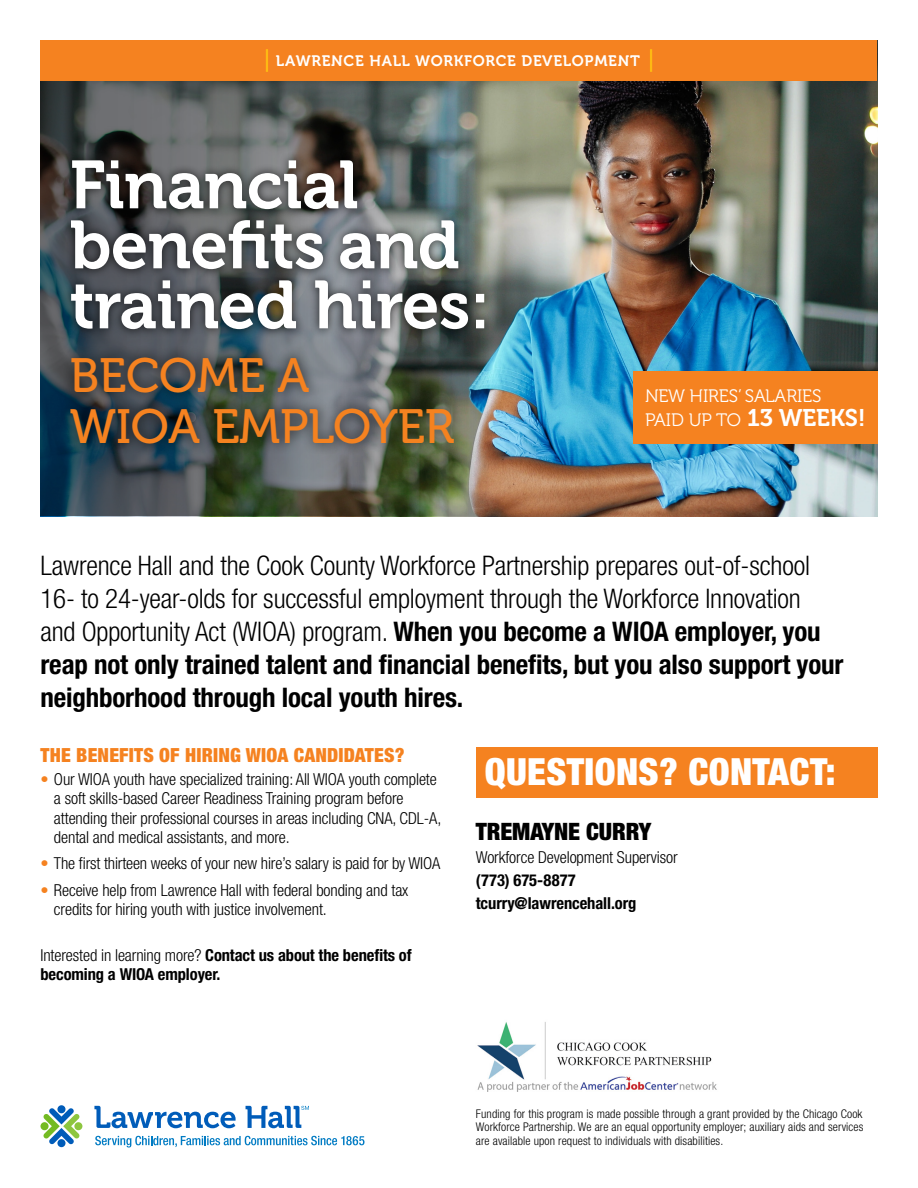
<style>
.page{position:relative;width:918px;height:1188px;background:#fff}
.page>*{position:absolute;margin:0;border:0;box-sizing:border-box;transform-origin:0 0}
.t1{font:67.5px/60px "Museo 700";letter-spacing:-.01em;color:#fff}
.t2{font:48px/51px "Museo 500";letter-spacing:-.005em;color:#f58220}
.t3{font:900 condensed 37.5px "Helvetica Neue LT Std";letter-spacing:.01em;color:#fff}
.t4{font:300 condensed 27px/33px "Helvetica Neue LT Std";letter-spacing:-.005em;color:#000}
.t5{font:900 condensed 24px "Helvetica Neue LT Std";letter-spacing:-.005em;color:#000}
.t6{font:900 condensed 19.5px "Helvetica Neue LT Std";letter-spacing:.01em;color:#f58220}
.t7{font:18px/24px "Museo 300";letter-spacing:-.005em;color:#fff}
.t8{font:300 condensed 16.5px/19.5px "Helvetica Neue LT Std";letter-spacing:-.005em;color:#000}
.t9{font:700 condensed 16.5px/19.5px "Helvetica Neue LT Std";letter-spacing:-.005em;color:#000}
.t10{font:15.15px "Museo 700";letter-spacing:.05em;color:#fff}
.t11{font:300 condensed 12px/13.5px "Helvetica Neue LT Std";letter-spacing:.01em;color:#000;text-align:justify}
.s1{font-family:"Museo 700";font-size:24px}
.s2{font-weight:700}
.s3{color:#f58220}
.s4{font-weight:300}
</style>
<div class="page">
<img style="left:489px;top:81px;width:389px;height:435px">
<img style="left:40px;top:81px;width:449px;height:435px">
<div style="left:40px;top:40px;width:838px;height:41px;background:#f58220"></div>
<hr style="left:650px;top:49px;width:2px;height:23px;background:#fdb913">
<hr style="left:266px;top:49px;width:2px;height:23px;background:#fdb913">
<div style="left:476px;top:747px;width:402px;height:51px;background:#f58220"></div>
<div style="left:62px;top:151px;width:432px;height:188px;background:#000;opacity:.75"></div>
<div style="left:59px;top:345px;width:407px;height:110px;background:#000;opacity:.75"></div>
<div style="left:633px;top:372px;width:245px;height:72px;background:#f58220"></div>
<svg style="left:94px;top:1106px;width:142px;height:22px"></svg>
<svg style="left:40px;top:1105px;width:42px;height:42px"></svg>
<svg style="left:95px;top:1136px;width:269px;height:12px"></svg>
<svg style="left:246px;top:1106px;width:63px;height:22px"></svg>
<img style="left:477px;top:1022px;width:240px;height:70px">
<p class="t10" style="left:276px;top:53px;width:366px">LAWRENCE HALL WORKFORCE DEVELOPMENT</p>
<h1 class="t1" style="left:70px;top:156px;width:422px">Financial benefits and trained hires:</h1>
<h2 class="t2" style="left:70px;top:350px;width:386px">BECOME A<br>WIOA EMPLOYER</h2>
<p class="t7" style="left:645px;top:384px;width:222px">NEW HIRES’ SALARIES<br>PAID UP TO <span class="s1">13 WEEKS!</span></p>
<p class="t4" style="left:40px;top:548px;width:804px">Lawrence Hall and the Cook County Workforce Partnership prepares out-of-school 16- to 24-year-olds for successful employment through the Workforce Innovation<br>and Opportunity Act (WIOA) program. <span class="s2">When you become a WIOA employer, you reap not only trained talent and financial benefits, but you also support your neighborhood through local youth hires.</span></p>
<p class="t6" style="left:40px;top:743px;width:365px">THE BENEFITS OF HIRING WIOA CANDIDATES?</p>
<p class="t8" style="left:54px;top:769px;width:389px;text-indent:-13px"><span class="s3">•</span> Our WIOA youth have specialized training: All WIOA youth complete a soft skills-based Career Readiness Training program before attending their professional courses in areas including CNA, CDL-A, dental and medical assistants, and more.</p>
<p class="t8" style="left:40px;top:854px;width:401px"><span class="s3">•</span> The first thirteen weeks of your new hire’s salary is paid for by WIOA</p>
<p class="t8" style="left:54px;top:880px;width:356px;text-indent:-13px"><span class="s3">•</span> Receive help from Lawrence Hall with federal bonding and tax credits for hiring youth with justice involvement.</p>
<p class="t9" style="left:41px;top:945px;width:373px"><span class="s4">Interested in learning more?</span> Contact us about the benefits of becoming a WIOA employer.</p>
<h3 class="t3" style="left:485px;top:749px;width:352px">QUESTIONS? CONTACT:</h3>
<h3 class="t5" style="left:476px;top:817px;width:177px">TREMAYNE CURRY</h3>
<p class="t8" style="left:476px;top:848px;width:203px">Workforce Development Supervisor</p>
<p class="t9" style="left:476px;top:869px;width:162px;line-height:22.5px">(773) 675-8877 tcurry@lawrencehall.org</p>
<p class="t11" style="left:476px;top:1106px;width:389px">Funding for this program is made possible through a grant provided by the Chicago Cook Workforce Partnership. We are an equal opportunity employer; auxiliary aids and services are available upon request to individuals with disabilities.</p>
</div>
